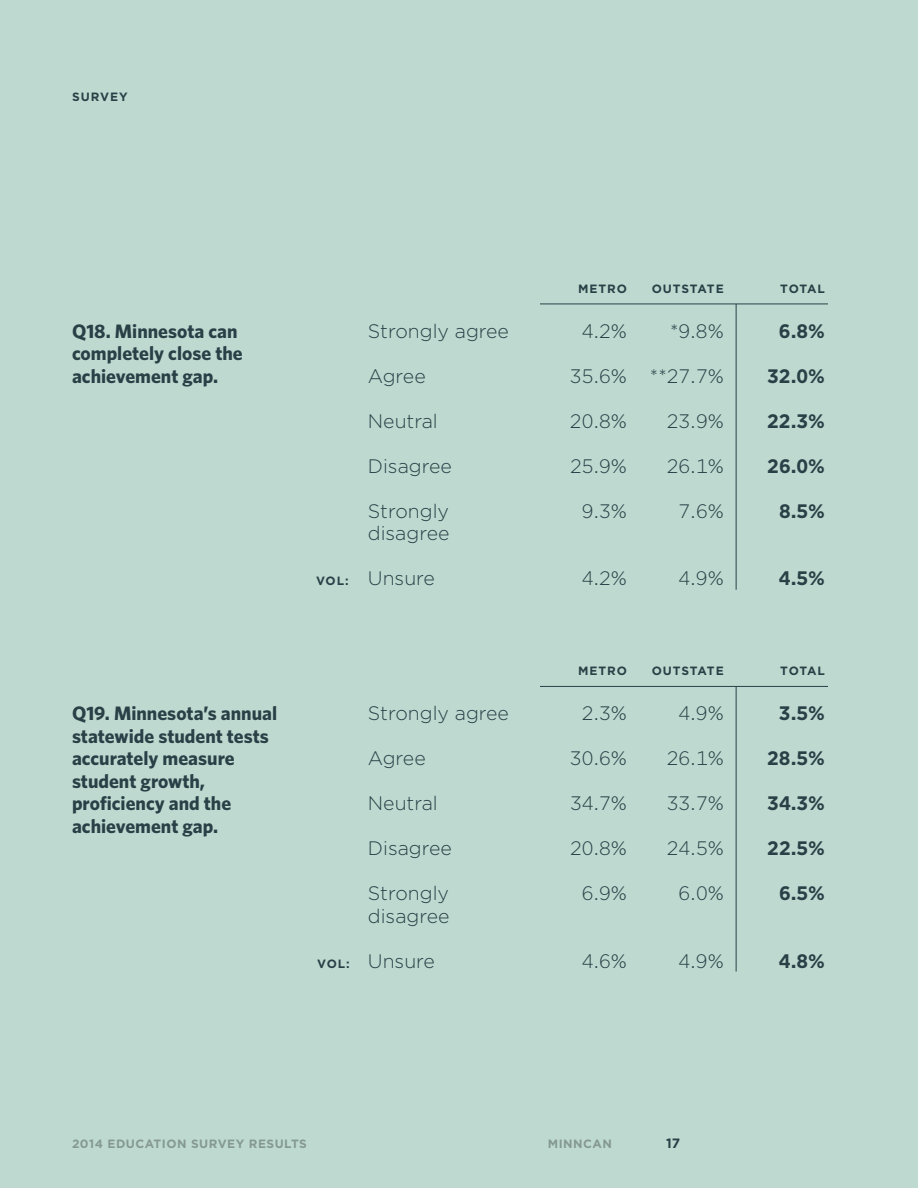
<style>
.page{position:relative;width:918px;height:1188px;background:#bedad0}
.page>*{position:absolute;margin:0;border:0;box-sizing:border-box;transform-origin:0 0}
.t1{font:300 19.5px/22.5px "Gotham";color:#294047}
.t2{font:700 19.5px/22.5px "Whitney HTF";color:#294047}
.t3{font:700 19.5px "Gotham";color:#294047}
.t4{font:700 13.5px "Gotham";color:#294047}
.t5{font:700 12px "Gotham";letter-spacing:.08em;color:#294047}
.t6{font:700 12px "Gotham";letter-spacing:.04em;color:#859991}
.s1{font-weight:700;font-size:12px}
</style>
<div class="page">
<hr style="left:540px;top:304px;width:288px;height:1px;background:#294047">
<hr style="left:736px;top:304px;width:1px;height:286px;background:#294047">
<hr style="left:540px;top:686px;width:288px;height:1px;background:#294047">
<hr style="left:736px;top:686px;width:1px;height:286px;background:#294047">
<p class="t5" style="left:72px;top:89px;width:57px">SURVEY</p>
<p class="t2" style="left:72px;top:319px;width:172px">Q18. Minnesota can completely close the achievement gap.</p>
<p class="t2" style="left:72px;top:701px;width:207px">Q19. Minnesota’s annual statewide student tests accurately measure student growth, proficiency and the achievement gap.</p>
<p class="t5" style="left:578px;top:280px;width:50px">METRO</p>
<p class="t5" style="left:652px;top:280px;width:73px">OUTSTATE</p>
<p class="t5" style="left:780px;top:280px;width:46px">TOTAL</p>
<p class="t1" style="left:368px;top:319px;width:143px">Strongly agree</p>
<p class="t1" style="left:582px;top:319px;width:47px">4.2%</p>
<p class="t1" style="left:670px;top:319px;width:55px">*9.8%</p>
<p class="t3" style="left:779px;top:318px;width:48px">6.8%</p>
<p class="t1" style="left:368px;top:364px;width:59px">Agree</p>
<p class="t1" style="left:570px;top:364px;width:155px">35.6% **27.7%</p>
<p class="t3" style="left:767px;top:363px;width:59px">32.0%</p>
<p class="t1" style="left:368px;top:409px;width:71px">Neutral</p>
<p class="t1" style="left:570px;top:409px;width:59px">20.8%</p>
<p class="t1" style="left:667px;top:409px;width:59px">23.9%</p>
<p class="t3" style="left:767px;top:408px;width:59px">22.3%</p>
<p class="t1" style="left:368px;top:454px;width:85px">Disagree</p>
<p class="t1" style="left:570px;top:454px;width:59px">25.9%</p>
<p class="t1" style="left:667px;top:454px;width:59px">26.1%</p>
<p class="t3" style="left:767px;top:453px;width:59px">26.0%</p>
<p class="t1" style="left:368px;top:499px;width:83px">Strongly disagree</p>
<p class="t1" style="left:582px;top:499px;width:47px">9.3%</p>
<p class="t1" style="left:678px;top:499px;width:47px">7.6%</p>
<p class="t3" style="left:779px;top:498px;width:48px">8.5%</p>
<p class="t1" style="left:316px;top:566px;width:120px"><span class="s1">VOL:</span> Unsure</p>
<p class="t1" style="left:582px;top:566px;width:47px">4.2%</p>
<p class="t1" style="left:678px;top:566px;width:47px">4.9%</p>
<p class="t3" style="left:779px;top:565px;width:48px">4.5%</p>
<p class="t5" style="left:578px;top:663px;width:50px">METRO</p>
<p class="t5" style="left:652px;top:663px;width:73px">OUTSTATE</p>
<p class="t5" style="left:780px;top:663px;width:46px">TOTAL</p>
<p class="t1" style="left:368px;top:701px;width:143px">Strongly agree</p>
<p class="t1" style="left:582px;top:701px;width:47px">2.3%</p>
<p class="t1" style="left:678px;top:701px;width:47px">4.9%</p>
<p class="t3" style="left:779px;top:700px;width:48px">3.5%</p>
<p class="t1" style="left:368px;top:746px;width:59px">Agree</p>
<p class="t1" style="left:570px;top:746px;width:59px">30.6%</p>
<p class="t1" style="left:667px;top:746px;width:59px">26.1%</p>
<p class="t3" style="left:767px;top:745px;width:59px">28.5%</p>
<p class="t1" style="left:368px;top:791px;width:71px">Neutral</p>
<p class="t1" style="left:570px;top:791px;width:59px">34.7%</p>
<p class="t1" style="left:667px;top:791px;width:59px">33.7%</p>
<p class="t3" style="left:767px;top:790px;width:59px">34.3%</p>
<p class="t1" style="left:368px;top:836px;width:85px">Disagree</p>
<p class="t1" style="left:570px;top:836px;width:59px">20.8%</p>
<p class="t1" style="left:667px;top:836px;width:59px">24.5%</p>
<p class="t3" style="left:767px;top:835px;width:59px">22.5%</p>
<p class="t1" style="left:368px;top:881px;width:83px">Strongly disagree</p>
<p class="t1" style="left:582px;top:881px;width:47px">6.9%</p>
<p class="t1" style="left:678px;top:881px;width:47px">6.0%</p>
<p class="t3" style="left:779px;top:880px;width:48px">6.5%</p>
<p class="t1" style="left:317px;top:949px;width:119px"><span class="s1">VOL:</span> Unsure</p>
<p class="t1" style="left:582px;top:949px;width:47px">4.6%</p>
<p class="t1" style="left:678px;top:949px;width:47px">4.9%</p>
<p class="t3" style="left:779px;top:948px;width:48px">4.8%</p>
<p class="t6" style="left:72px;top:1135px;width:236px">2014 EDUCATION SURVEY RESULTS</p>
<p class="t6" style="left:548px;top:1135px;width:66px">MINNCAN</p>
<p class="t4" style="left:666px;top:1134px;width:16px">17</p>
</div>
